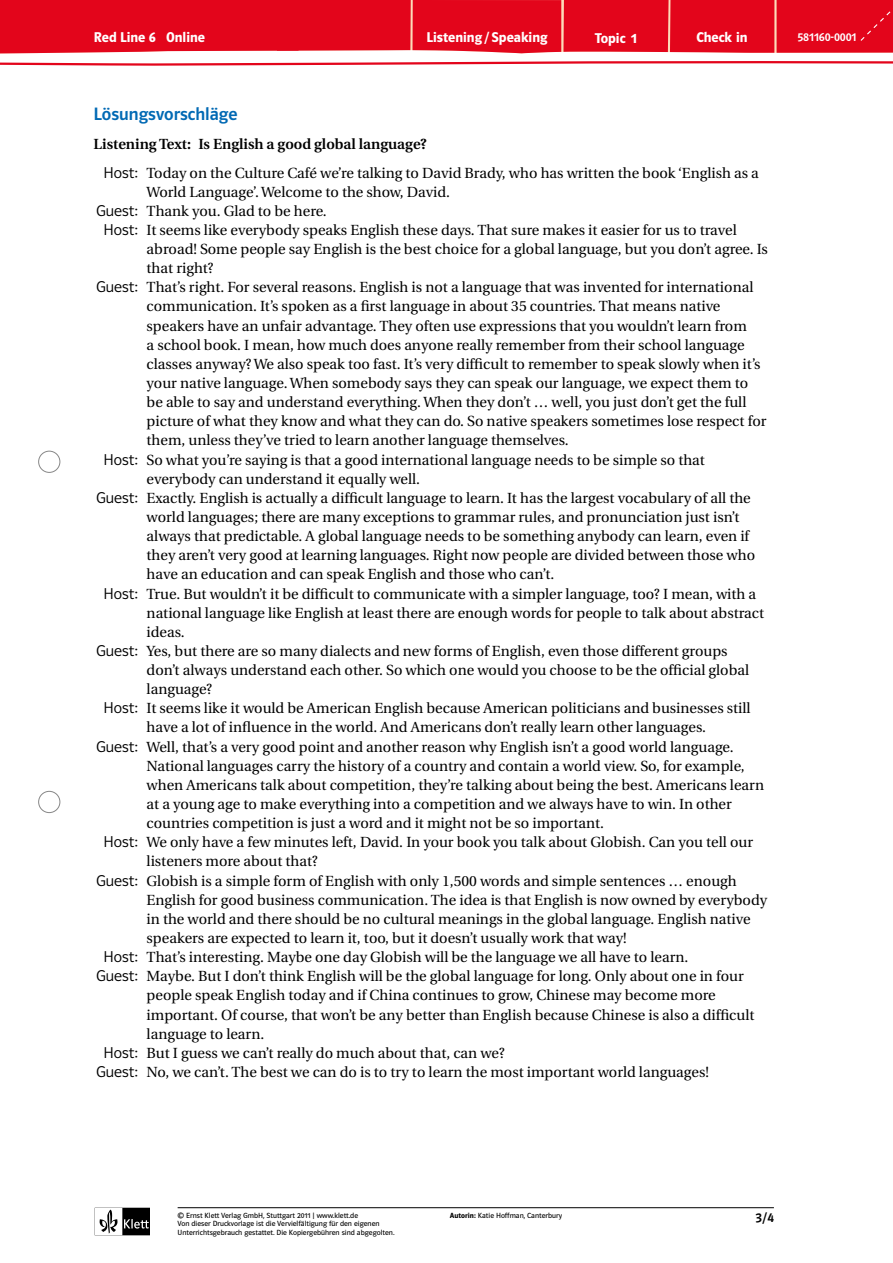
<style>
.page{position:relative;width:893px;height:1263px;background:#fff}
.page>*{position:absolute;margin:0;border:0;box-sizing:border-box;transform-origin:0 0}
.RL_titel_uebung_ohne{font:18px "Polo ST11 K Krftg";color:#0069b4}
.RL_p{font:15.75px "Polo ST11 K Leicht";color:#000}
.RL_p-2{font:14.7px/19.2px "Utopia";color:#000}
.RL_p-3{font:600 14.7px "Utopia";color:#000}
.t1{font:14.25px "Polo ST11 K Hfett";color:#fff}
.t2{font:13.5px "Polo ST11 K Krftg";color:#000}
.t3{font:12px "Polo ST11 K Krftg";color:#fff}
.t4{font:7.5px/8.9px "Polo ST11 K Buch";color:#000}
.s1{font-family:"Polo ST11 K Hfett"}
</style>
<div class="page">
<svg style="left:99px;top:1208px;width:51px;height:27px"></svg>
<hr style="left:178px;top:1207px;width:596px;height:1px;background:#000">
<div style="left:38px;top:451px;width:22px;height:22px;border:1px solid #878787;border-radius:50%"></div>
<div style="left:38px;top:791px;width:22px;height:22px;border:1px solid #878787;border-radius:50%"></div>
<svg style="left:0;top:61px;width:893px;height:5px"></svg>
<div style="left:0;top:0;width:893px;height:53px;background:#e3051b"></div>
<p class="t1" style="left:94px;top:29px;width:113px">Red Line 6 Online</p>
<p class="t1" style="left:426px;top:29px;width:123px">Listening/Speaking</p>
<p class="t1" style="left:595px;top:30px;width:44px">Topic 1</p>
<p class="t1" style="left:697px;top:29px;width:53px">Check in</p>
<p class="t3" style="left:797px;top:30px;width:61px">581160-0001</p>
<p class="RL_titel_uebung_ohne" style="left:94px;top:104px;width:145px">Lösungsvorschläge</p>
<p class="RL_p-3" style="left:94px;top:136px;width:335px">Listening Text: Is English a good global language?</p>
<p class="RL_p" style="left:104px;top:164px;width:36px">Host:</p>
<p class="RL_p-2" style="left:147px;top:163px;width:614px">Today on the Culture Café we’re talking to David Brady, who has written the book ‘English as a<br>World Language’. Welcome to the show, David.</p>
<p class="RL_p" style="left:96px;top:202px;width:44px">Guest:</p>
<p class="RL_p-2" style="left:147px;top:201px;width:182px">Thank you. Glad to be here.</p>
<p class="RL_p" style="left:104px;top:221px;width:36px">Host:</p>
<p class="RL_p-2" style="left:147px;top:221px;width:623px">It seems like everybody speaks English these days. That sure makes it easier for us to travel abroad! Some people say English is the best choice for a global language, but you don’t agree. Is that right?</p>
<p class="RL_p" style="left:96px;top:278px;width:44px">Guest:</p>
<p class="RL_p-2" style="left:147px;top:278px;width:621px">That’s right. For several reasons. English is not a language that was invented for international communication. It’s spoken as a first language in about 35 countries. That means native speakers have an unfair advantage. They often use expressions that you wouldn’t learn from<br>a school book. I mean, how much does anyone really remember from their school language classes anyway? We also speak too fast. It’s very difficult to remember to speak slowly when it’s your native language. When somebody says they can speak our language, we expect them to be able to say and understand everything. When they don’t … well, you just don’t get the full picture of what they know and what they can do. So native speakers sometimes lose respect for them, unless they’ve tried to learn another language themselves.</p>
<p class="RL_p" style="left:104px;top:451px;width:36px">Host:</p>
<p class="RL_p-2" style="left:147px;top:450px;width:560px">So what you’re saying is that a good international language needs to be simple so that everybody can understand it equally well.</p>
<p class="RL_p" style="left:96px;top:489px;width:44px">Guest:</p>
<p class="RL_p-2" style="left:147px;top:488px;width:610px">Exactly. English is actually a difficult language to learn. It has the largest vocabulary of all the world languages; there are many exceptions to grammar rules, and pronunciation just isn’t always that predictable. A global language needs to be something anybody can learn, even if they aren’t very good at learning languages. Right now people are divided between those who have an education and can speak English and those who can’t.</p>
<p class="RL_p" style="left:104px;top:585px;width:36px">Host:</p>
<p class="RL_p-2" style="left:147px;top:584px;width:619px">True. But wouldn’t it be difficult to communicate with a simpler language, too? I mean, with a national language like English at least there are enough words for people to talk about abstract ideas.</p>
<p class="RL_p" style="left:96px;top:642px;width:44px">Guest:</p>
<p class="RL_p-2" style="left:147px;top:642px;width:604px">Yes, but there are so many dialects and new forms of English, even those different groups don’t always understand each other. So which one would you choose to be the official global language?</p>
<p class="RL_p" style="left:104px;top:699px;width:36px">Host:</p>
<p class="RL_p-2" style="left:147px;top:699px;width:606px">It seems like it would be American English because American politicians and businesses still have a lot of influence in the world. And Americans don’t really learn other languages.</p>
<p class="RL_p" style="left:96px;top:738px;width:44px">Guest:</p>
<p class="RL_p-2" style="left:147px;top:737px;width:619px">Well, that’s a very good point and another reason why English isn’t a good world language.<br>National languages carry the history of a country and contain a world view. So, for example, when Americans talk about competition, they’re talking about being the best. Americans learn at a young age to make everything into a competition and we always have to win. In other countries competition is just a word and it might not be so important.</p>
<p class="RL_p" style="left:104px;top:833px;width:36px">Host:</p>
<p class="RL_p-2" style="left:147px;top:833px;width:608px">We only have a few minutes left, David. In your book you talk about Globish. Can you tell our listeners more about that?</p>
<p class="RL_p" style="left:96px;top:872px;width:44px">Guest:</p>
<p class="RL_p-2" style="left:147px;top:871px;width:622px">Globish is a simple form of English with only 1,500 words and simple sentences … enough English for good business communication. The idea is that English is now owned by everybody in the world and there should be no cultural meanings in the global language. English native speakers are expected to learn it, too, but it doesn’t usually work that way!</p>
<p class="RL_p" style="left:104px;top:948px;width:36px">Host:</p>
<p class="RL_p-2" style="left:147px;top:948px;width:543px">That’s interesting. Maybe one day Globish will be the language we all have to learn.</p>
<p class="RL_p" style="left:96px;top:967px;width:44px">Guest:</p>
<p class="RL_p-2" style="left:147px;top:967px;width:609px">Maybe. But I don’t think English will be the global language for long. Only about one in four people speak English today and if China continues to grow, Chinese may become more important. Of course, that won’t be any better than English because Chinese is also a difficult language to learn.</p>
<p class="RL_p" style="left:104px;top:1044px;width:36px">Host:</p>
<p class="RL_p-2" style="left:147px;top:1043px;width:360px">But I guess we can’t really do much about that, can we?</p>
<p class="RL_p" style="left:96px;top:1063px;width:44px">Guest:</p>
<p class="RL_p-2" style="left:147px;top:1062px;width:564px">No, we can’t. The best we can do is to try to learn the most important world languages!</p>
<p class="t4" style="left:178px;top:1211px;width:218px">© Ernst Klett Verlag GmbH, Stuttgart 2011 | www.klett.de<br>Von dieser Druckvorlage ist die Vervielfältigung für den eigenen<br>Unterrichtsgebrauch gestattet. Die Kopiergebühren sind abgegolten.</p>
<p class="t4" style="left:450px;top:1211px;width:114px"><span class="s1">Autorin:</span> Katie Hoffman, Canterbury</p>
<p class="t2" style="left:756px;top:1210px;width:20px">3/4</p>
</div>
